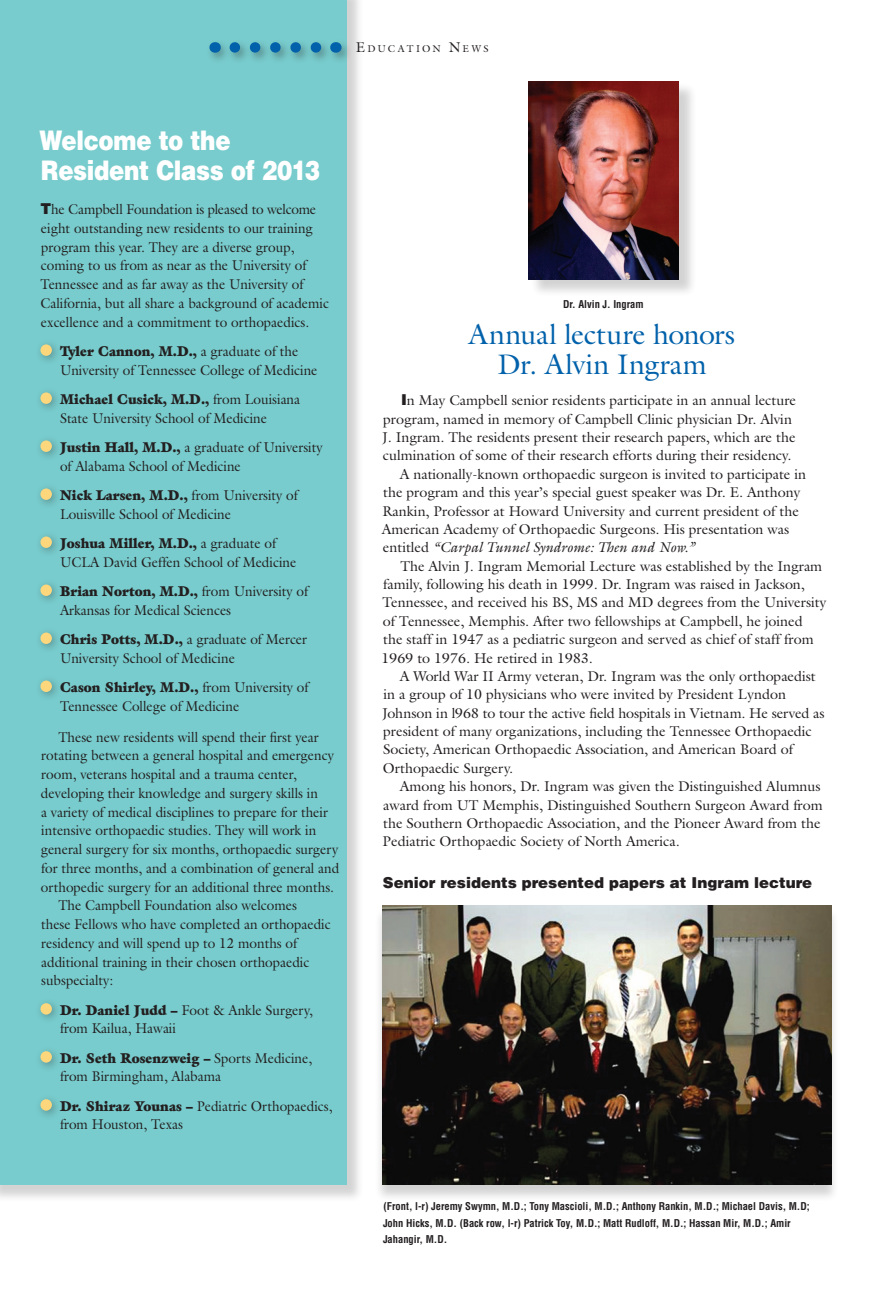
<style>
.page{position:relative;width:891px;height:1310px;background:#fff}
.page>*{position:absolute;margin:0;border:0;box-sizing:border-box;transform-origin:0 0}
.t1{font:28.5px/30px "Galliard";letter-spacing:-.005em;color:#0161aa;text-align:center}
.t2{font:900 27px/30px "Helvetica";letter-spacing:-.015em;color:#fff;scale:.85 1}
.t3{font:900 15px "Helvetica";color:#231f20}
.t4{font:14.25px/18.8px "Galliard";color:#231f20;scale:.95 1}
.t5{font:14.25px "Galliard";color:#231f20}
.t6{font:italic 14.25px "Galliard";color:#231f20}
.t7{font:700 condensed 10.5px/16.5px "Helvetica";color:#231f20}
.t8{font:10.05px "Galliard";letter-spacing:.21em;color:#231f20}
.s1{font-size:14.25px}
.s2{font-family:"Helvetica";font-weight:900;font-size:15px}
.s3{font-weight:900}
.s4{font-style:normal}
</style>
<div class="page">
<div style="left:0;top:0;width:364px;height:1202px;background:#231f20;opacity:.2"></div>
<div style="left:0;top:0;width:346px;height:1184px;background:#78cccd"></div>
<div style="left:34px;top:338px;width:27px;height:27px;background:#231f20;opacity:.35"></div>
<div style="left:40px;top:344px;width:12px;height:12px;background:#fed77d;border-radius:50%"></div>
<div style="left:34px;top:386px;width:27px;height:27px;background:#231f20;opacity:.35"></div>
<div style="left:40px;top:392px;width:12px;height:12px;background:#fed77d;border-radius:50%"></div>
<div style="left:34px;top:434px;width:27px;height:27px;background:#231f20;opacity:.35"></div>
<div style="left:40px;top:440px;width:12px;height:12px;background:#fed77d;border-radius:50%"></div>
<div style="left:34px;top:482px;width:27px;height:27px;background:#231f20;opacity:.35"></div>
<div style="left:40px;top:488px;width:12px;height:12px;background:#fed77d;border-radius:50%"></div>
<div style="left:34px;top:530px;width:27px;height:27px;background:#231f20;opacity:.35"></div>
<div style="left:40px;top:536px;width:12px;height:12px;background:#fed77d;border-radius:50%"></div>
<div style="left:34px;top:578px;width:27px;height:27px;background:#231f20;opacity:.35"></div>
<div style="left:40px;top:584px;width:12px;height:12px;background:#fed77d;border-radius:50%"></div>
<div style="left:34px;top:626px;width:27px;height:27px;background:#231f20;opacity:.35"></div>
<div style="left:40px;top:632px;width:12px;height:12px;background:#fed77d;border-radius:50%"></div>
<div style="left:34px;top:674px;width:27px;height:27px;background:#231f20;opacity:.35"></div>
<div style="left:40px;top:680px;width:12px;height:12px;background:#fed77d;border-radius:50%"></div>
<div style="left:34px;top:997px;width:27px;height:27px;background:#231f20;opacity:.35"></div>
<div style="left:40px;top:1003px;width:12px;height:11px;background:#fed77d;border-radius:50%"></div>
<div style="left:34px;top:1045px;width:27px;height:27px;background:#231f20;opacity:.35"></div>
<div style="left:40px;top:1051px;width:12px;height:11px;background:#fed77d;border-radius:50%"></div>
<div style="left:34px;top:1093px;width:27px;height:27px;background:#231f20;opacity:.35"></div>
<div style="left:40px;top:1099px;width:12px;height:11px;background:#fed77d;border-radius:50%"></div>
<div style="left:205px;top:38px;width:147px;height:26px;background:#231f20;opacity:.4"></div>
<svg style="left:235px;top:42px;width:90px;height:11px"></svg>
<div style="left:374px;top:907px;width:465px;height:295px;background:#231f20;opacity:.2"></div>
<img style="left:382px;top:905px;width:449px;height:279px">
<div style="left:530px;top:82px;width:167px;height:215px;background:#231f20;opacity:.2"></div>
<img style="left:529px;top:81px;width:150px;height:198px">
<p class="t8" style="left:356px;top:42px;width:134px"><span class="s1">E</span>DUCATION <span class="s1">N</span>EWS</p>
<h2 class="t2" style="left:40px;top:125px;width:332px">Welcome to the<br>Resident Class of 2013</h2>
<p class="t4" style="left:40px;top:199px;width:305px"><span class="s2">T</span>he Campbell Foundation is pleased to welcome eight outstanding new residents to our training program this year. They are a diverse group, coming to us from as near as the University of Tennessee and as far away as the University of California, but all share a background of academic excellence and a commitment to orthopaedics.</p>
<p class="t4" style="left:60px;top:341px;width:273px"><span class="s3">Tyler Cannon, M.D.,</span> a graduate of the<br>University of Tennessee College of Medicine</p>
<p class="t4" style="left:60px;top:389px;width:254px"><span class="s3">Michael Cusick, M.D.,</span> from Louisiana<br>State University School of Medicine</p>
<p class="t4" style="left:60px;top:437px;width:278px"><span class="s3">Justin Hall, M.D.,</span> a graduate of University of Alabama School of Medicine</p>
<p class="t4" style="left:60px;top:485px;width:252px"><span class="s3">Nick Larsen, M.D.,</span> from University of<br>Louisville School of Medicine</p>
<p class="t4" style="left:60px;top:533px;width:250px"><span class="s3">Joshua Miller, M.D.,</span> a graduate of<br>UCLA David Geffen School of Medicine</p>
<p class="t4" style="left:60px;top:581px;width:263px"><span class="s3">Brian Norton, M.D.,</span> from University of<br>Arkansas for Medical Sciences</p>
<p class="t4" style="left:60px;top:629px;width:262px"><span class="s3">Chris Potts, M.D.,</span> a graduate of Mercer<br>University School of Medicine</p>
<p class="t4" style="left:60px;top:677px;width:263px"><span class="s3">Cason Shirley, M.D.,</span> from University of<br>Tennessee College of Medicine</p>
<p class="t4" style="left:58px;top:727px;width:276px">These new residents will spend their first year</p>
<p class="t4" style="left:41px;top:745px;width:310px">rotating between a general hospital and emergency</p>
<p class="t4" style="left:41px;top:764px;width:271px">room, veterans hospital and a trauma center,</p>
<p class="t4" style="left:41px;top:783px;width:293px">developing their knowledge and surgery skills in</p>
<p class="t4" style="left:41px;top:802px;width:303px">a variety of medical disciplines to prepare for their</p>
<p class="t4" style="left:41px;top:821px;width:291px">intensive orthopaedic studies. They will work in</p>
<p class="t4" style="left:41px;top:839px;width:315px">general surgery for six months, orthopaedic surgery</p>
<p class="t4" style="left:41px;top:858px;width:315px">for three months, and a combination of general and</p>
<p class="t4" style="left:41px;top:877px;width:310px">orthopedic surgery for an additional three months.</p>
<p class="t4" style="left:58px;top:896px;width:253px">The Campbell Foundation also welcomes</p>
<p class="t4" style="left:41px;top:914px;width:306px">these Fellows who have completed an orthopaedic</p>
<p class="t4" style="left:41px;top:933px;width:271px">residency and will spend up to 12 months of</p>
<p class="t4" style="left:41px;top:952px;width:284px">additional training in their chosen orthopaedic</p>
<p class="t4" style="left:41px;top:971px;width:77px">subspecialty:</p>
<p class="t4" style="left:60px;top:1000px;width:268px"><span class="s3">Dr. Daniel Judd –</span> Foot &amp; Ankle Surgery, from Kailua, Hawaii</p>
<p class="t4" style="left:60px;top:1048px;width:267px"><span class="s3">Dr. Seth Rosenzweig –</span> Sports Medicine, from Birmingham, Alabama</p>
<p class="t4" style="left:60px;top:1096px;width:288px"><span class="s3">Dr. Shiraz Younas –</span> Pediatric Orthopaedics, from Houston, Texas</p>
<p class="t7" style="left:563px;top:295px;width:82px">Dr. Alvin J. Ingram</p>
<h1 class="t1" style="left:469px;top:318px;width:268px">Annual lecture honors<br>Dr. Alvin Ingram</h1>
<p class="t5" style="left:401px;top:391px;width:397px"><span class="s2">I</span>n May Campbell senior residents participate in an annual lecture</p>
<p class="t5" style="left:383px;top:410px;width:410px">program, named in memory of Campbell Clinic physician Dr. Alvin</p>
<p class="t5" style="left:382px;top:428px;width:415px">J. Ingram. The residents present their research papers, which are the</p>
<p class="t5" style="left:383px;top:446px;width:410px">culmination of some of their research efforts during their residency.</p>
<p class="t5" style="left:400px;top:465px;width:408px">A nationally-known orthopaedic surgeon is invited to participate in</p>
<p class="t5" style="left:383px;top:483px;width:419px">the program and this year’s special guest speaker was Dr. E. Anthony</p>
<p class="t5" style="left:383px;top:502px;width:418px">Rankin, Professor at Howard University and current president of the</p>
<p class="t5" style="left:382px;top:520px;width:409px">American Academy of Orthopaedic Surgeons. His presentation was</p>
<p class="t6" style="left:383px;top:538px;width:313px"><span class="s4">entitled</span> “Carpal Tunnel Syndrome: Then and Now.”</p>
<p class="t5" style="left:400px;top:557px;width:423px">The Alvin J. Ingram Memorial Lecture was established by the Ingram</p>
<p class="t5" style="left:383px;top:575px;width:423px">family, following his death in 1999. Dr. Ingram was raised in Jackson,</p>
<p class="t5" style="left:382px;top:593px;width:445px">Tennessee, and received his BS, MS and MD degrees from the University</p>
<p class="t5" style="left:383px;top:612px;width:421px">of Tennessee, Memphis. After two fellowships at Campbell, he joined</p>
<p class="t5" style="left:383px;top:630px;width:432px">the staff in 1947 as a pediatric surgeon and served as chief of staff from</p>
<p class="t5" style="left:381px;top:648px;width:213px">1969 to 1976. He retired in 1983.</p>
<p class="t5" style="left:400px;top:667px;width:418px">A World War II Army veteran, Dr. Ingram was the only orthopaedist</p>
<p class="t5" style="left:383px;top:685px;width:404px">in a group of 10 physicians who were invited by President Lyndon</p>
<p class="t5" style="left:382px;top:704px;width:444px">Johnson in l968 to tour the active field hospitals in Vietnam. He served as</p>
<p class="t5" style="left:383px;top:722px;width:430px">president of many organizations, including the Tennessee Orthopaedic</p>
<p class="t5" style="left:383px;top:740px;width:412px">Society, American Orthopaedic Association, and American Board of</p>
<p class="t5" style="left:383px;top:759px;width:132px">Orthopaedic Surgery.</p>
<p class="t5" style="left:400px;top:777px;width:422px">Among his honors, Dr. Ingram was given the Distinguished Alumnus</p>
<p class="t5" style="left:383px;top:795px;width:441px">award from UT Memphis, Distinguished Southern Surgeon Award from</p>
<p class="t5" style="left:383px;top:814px;width:439px">the Southern Orthopaedic Association, and the Pioneer Award from the</p>
<p class="t5" style="left:383px;top:832px;width:299px">Pediatric Orthopaedic Society of North America.</p>
<p class="t3" style="left:383px;top:872px;width:431px">Senior residents presented papers at Ingram lecture</p>
<p class="t7" style="left:383px;top:1198px;width:428px">(Front, l-r) Jeremy Swymn, M.D.; Tony Mascioli, M.D.; Anthony Rankin, M.D.; Michael Davis, M.D;<br>John Hicks, M.D. (Back row, l-r) Patrick Toy, M.D.; Matt Rudloff, M.D.; Hassan Mir, M.D.; Amir<br>Jahangir, M.D.</p>
</div>
